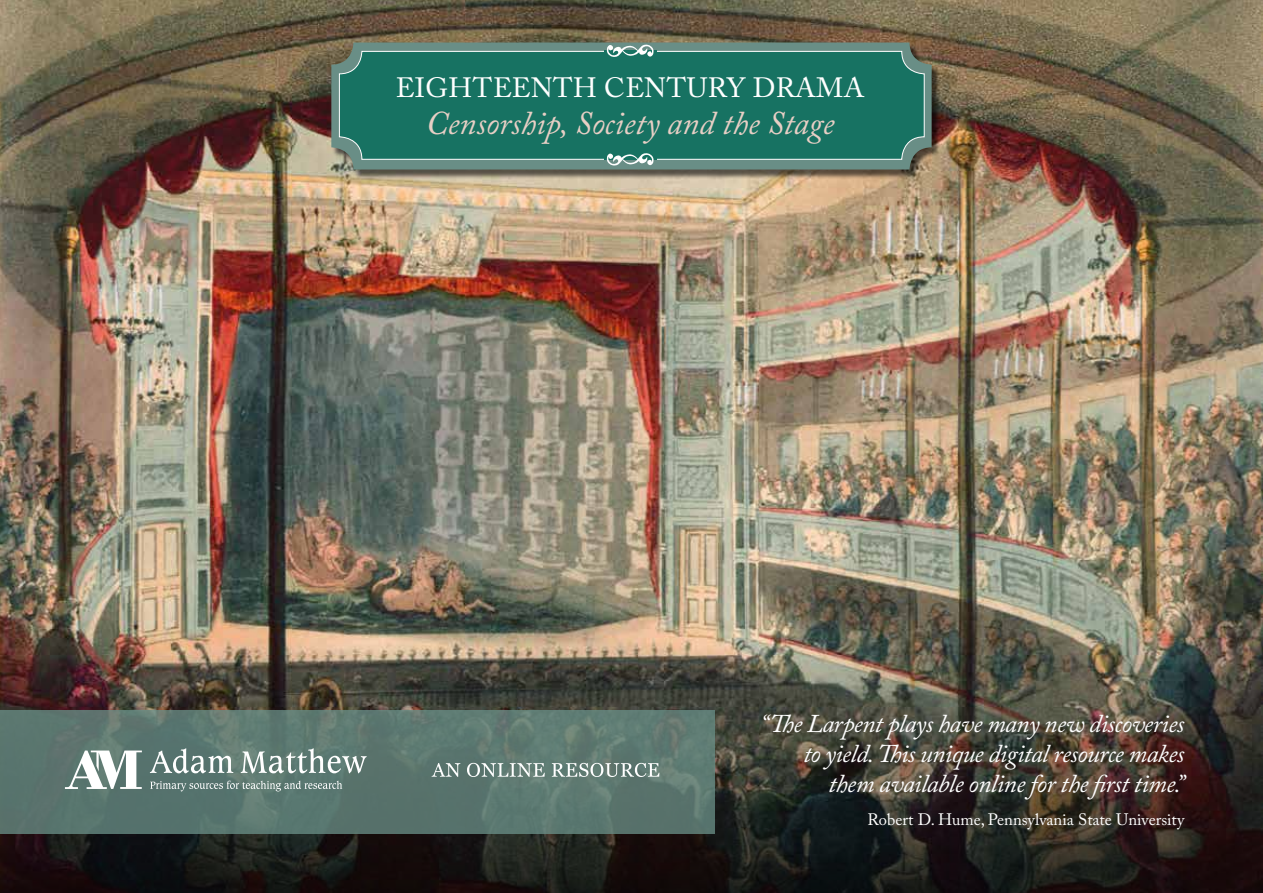
<style>
.page{position:relative;width:1263px;height:893px;background:#fff}
.page>*{position:absolute;margin:0;border:0;box-sizing:border-box;transform-origin:0 0}
.t1{font:italic 33px "Adobe Caslon Pro";color:#e8cfc5}
.t2{font:27.75px "Adobe Caslon Pro";letter-spacing:.015em;color:#fff}
.t3{font:italic 25.5px/30px "Adobe Caslon Pro";letter-spacing:-.02em;color:#fff;text-align:right}
.t4{font:16.5px "Adobe Caslon Pro";color:#fff}
</style>
<div class="page">
<img style="left:1px;top:0;width:1262px;height:638px">
<img style="left:1px;top:638px;width:1262px;height:255px">
<div style="left:333px;top:44px;width:608px;height:135px;background:#000;opacity:.6"></div>
<svg style="left:331px;top:43px;width:601px;height:126px;background:#6b8a81"></svg>
<div style="left:339px;top:51px;width:585px;height:108px;background:#177262;border-radius:22px"></div>
<div style="left:339px;top:51px;width:586px;height:109px;border:1px solid #fff;border-radius:22px"></div>
<div style="left:604px;top:147px;width:52px;height:13px;background:#177262"></div>
<svg style="left:606px;top:153px;width:48px;height:14px"></svg>
<div style="left:604px;top:50px;width:52px;height:13px;background:#177262"></div>
<svg style="left:606px;top:43px;width:48px;height:14px"></svg>
<svg style="left:1px;top:710px;width:713px;height:123px;background:#5c776f"></svg>
<svg style="left:432px;top:763px;width:227px;height:14px;background:#8b9e99"></svg>
<svg style="left:150px;top:748px;width:83px;height:25px"></svg>
<svg style="left:241px;top:748px;width:126px;height:25px"></svg>
<svg style="left:65px;top:750px;width:77px;height:39px"></svg>
<svg style="left:150px;top:780px;width:192px;height:11px;background:#78908a"></svg>
<hr style="left:0;top:0;width:1px;height:893px;background:#f7f7f5">
<p class="t2" style="left:396px;top:72px;width:470px">EIGHTEENTH CENTURY DRAMA</p>
<p class="t1" style="left:426px;top:104px;width:410px">Censorship, Society and the Stage</p>
<p class="t3" style="left:760px;top:709px;width:426px">“The Larpent plays have many new discoveries to yield. This unique digital resource makes them available online for the first time.”</p>
<p class="t4" style="left:867px;top:810px;width:318px">Robert D. Hume, Pennsylvania State University</p>
</div>
